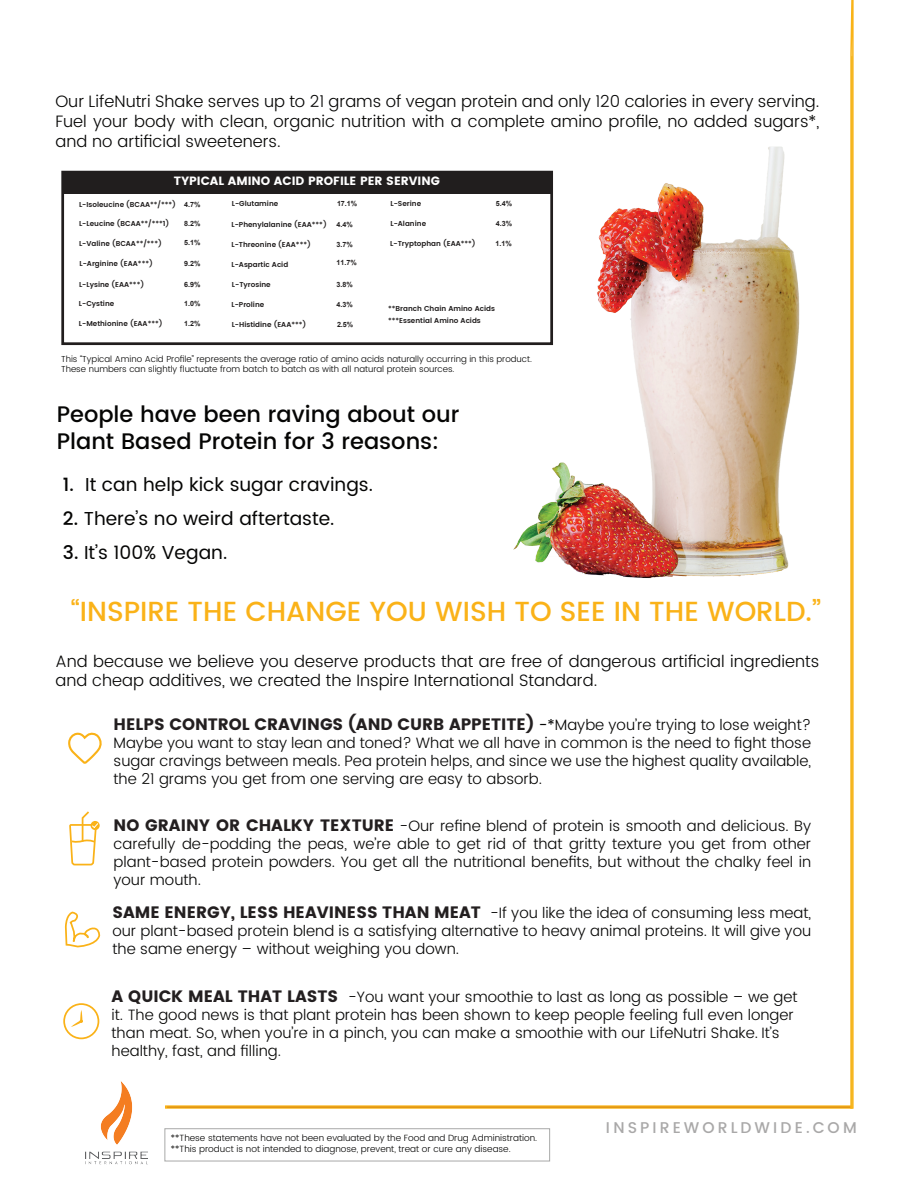
<style>
.page{position:relative;width:918px;height:1188px;background:#fff}
.page>*{position:absolute;margin:0;border:0;box-sizing:border-box;transform-origin:0 0}
.t1{font:500 27.6px "Poppins";color:#fab218}
.t2{font:500 22.5px/27px "Poppins";color:#050504}
.t3{font:18.75px "Poppins";color:#050504}
.t4{font:300 16.5px/19.8px "Poppins";color:#050504;text-align:justify}
.t5{font:16.5px "Poppins";color:#231f20}
.t6{font:500 15.6px "Poppins";letter-spacing:.2em;color:#a9a8a8}
.t7{font:300 15px/18px "Poppins";color:#050504;text-align:justify}
.t8{font:12px "Poppins";color:#fff}
.t9{font:300 9px/10.8px "Poppins";color:#050504}
.t10{font:300 8.7px/10.5px "Poppins";color:#050504}
.t11{font:600 7.2px/12.8px "Poppins";color:#211e1e}
.t12{font:700 7.2px "Arial";color:#211e1e}
.s1{font-family:"Arial";font-weight:700}
.s2{font-weight:500}
.s3{font-size:15px;color:#050504}
.s4{font-weight:300;font-size:15px;color:#050504}
.s5{font-weight:400;font-size:16.5px;color:#231f20}
.s6{color:#fff}
</style>
<div class="page">
<div style="left:165px;top:1105px;width:688px;height:4px;border:2px solid #f9b317"></div>
<svg style="left:850px;top:0;width:4px;height:1109px;background:#f7c245"></svg>
<div style="left:165px;top:1128px;width:385px;height:33px;border:1px solid #a8a9a8"></div>
<img style="left:85px;top:1081px;width:93px;height:84px">
<div style="left:63px;top:171px;width:488px;height:23px;background:#211e1e"></div>
<svg style="left:64px;top:912px;width:37px;height:36px"></svg>
<div style="left:63px;top:1003px;width:36px;height:36px;border:2px solid #fab218;border-radius:50%"></div>
<svg style="left:71px;top:1010px;width:12px;height:17px"></svg>
<svg style="left:68px;top:732px;width:34px;height:134px"></svg>
<img style="left:303px;top:69px;width:551px;height:549px">
<p class="t4" style="left:55px;top:92px;width:765px">Our LifeNutri Shake serves up to 21 grams of vegan protein and only 120 calories in every serving.<br>Fuel your body with clean, organic nutrition with a complete amino profile, no added sugars*, and no artificial sweeteners.</p>
<p class="t8" style="left:174px;top:173px;width:268px">TYPICAL AMINO ACID PROFILE PER SERVING</p>
<p class="t11" style="left:79px;top:198px;width:123px">L-Isoleucine (BCAA**/***) <span class="s1">4.7%</span></p>
<p class="t11" style="left:79px;top:218px;width:92px">L-Leucine (BCAA**/***1)</p>
<p class="t11" style="left:79px;top:237px;width:84px">L-Valine (BCAA**/***)</p>
<p class="t11" style="left:80px;top:258px;width:75px">L-Arginine (EAA***)</p>
<p class="t11" style="left:79px;top:278px;width:67px">L-Lysine (EAA***)</p>
<p class="t11" style="left:79px;top:297px;width:37px">L-Cystine</p>
<p class="t12" style="left:184px;top:219px;width:18px">8.2%</p>
<p class="t12" style="left:184px;top:237px;width:18px">5.1%</p>
<p class="t12" style="left:184px;top:259px;width:18px">9.2%</p>
<p class="t12" style="left:184px;top:279px;width:18px">6.9%</p>
<p class="t12" style="left:184px;top:299px;width:18px">1.0%</p>
<p class="t11" style="left:79px;top:317px;width:85px">L-Methionine (EAA***)</p>
<p class="t12" style="left:184px;top:319px;width:18px">1.2%</p>
<p class="t11" style="left:232px;top:197px;width:48px">L-Glutamine</p>
<p class="t12" style="left:337px;top:199px;width:22px">17.1%</p>
<p class="t11" style="left:231px;top:219px;width:97px">L-Phenylalanine (EAA***)</p>
<p class="t12" style="left:337px;top:220px;width:18px">4.4%</p>
<p class="t11" style="left:231px;top:239px;width:81px">L-Threonine (EAA***)</p>
<p class="t11" style="left:231px;top:258px;width:58px">L-Aspartic Acid</p>
<p class="t11" style="left:232px;top:278px;width:40px">L-Tyrosine</p>
<p class="t11" style="left:231px;top:299px;width:34px">L-Proline</p>
<p class="t12" style="left:337px;top:240px;width:18px">3.7%</p>
<p class="t12" style="left:337px;top:258px;width:22px">11.7%</p>
<p class="t12" style="left:337px;top:280px;width:18px">3.8%</p>
<p class="t12" style="left:337px;top:300px;width:18px">4.3%</p>
<p class="t11" style="left:232px;top:318px;width:76px">L-Histidine (EAA***)</p>
<p class="t12" style="left:337px;top:319px;width:18px">2.5%</p>
<p class="t11" style="left:390px;top:197px;width:32px">L-Serine</p>
<p class="t12" style="left:496px;top:199px;width:18px">5.4%</p>
<p class="t11" style="left:390px;top:217px;width:37px">L-Alanine</p>
<p class="t12" style="left:496px;top:219px;width:18px">4.3%</p>
<p class="t11" style="left:390px;top:237px;width:87px">L-Tryptophan (EAA***)</p>
<p class="t12" style="left:495px;top:238px;width:18px">1.1%</p>
<p class="t11" style="left:388px;top:302px;width:108px">**Branch Chain Amino Acids ***Essential Amino Acids</p>
<p class="t10" style="left:61px;top:354px;width:472px">This “Typical Amino Acid Profile” represents the average ratio of amino acids naturally occurring in this product.<br>These numbers can slightly fluctuate from batch to batch as with all natural protein sources.</p>
<h2 class="t2" style="left:57px;top:401px;width:404px">People have been raving about our<br>Plant Based Protein for 3 reasons:</h2>
<p class="t3" style="left:63px;top:471px;width:312px"><span class="s2">1.</span> It can help kick sugar cravings.</p>
<p class="t3" style="left:63px;top:505px;width:273px"><span class="s2">2.</span> There’s no weird aftertaste.</p>
<p class="t3" style="left:63px;top:539px;width:166px"><span class="s2">3.</span> It’s 100% Vegan.</p>
<h1 class="t1" style="left:71px;top:591px;width:752px">“INSPIRE THE CHANGE YOU WISH TO SEE IN THE WORLD.”</h1>
<p class="t4" style="left:55px;top:652px;width:765px">And because we believe you deserve products that are free of dangerous artificial ingredients and cheap additives, we created the Inspire International Standard.</p>
<p class="t5" style="left:114px;top:715px;width:699px">HELPS CONTROL CRAVINGS (AND CURB APPETITE) <span class="s3">-*</span><span class="s4">Maybe you’re trying to lose weight?</span></p>
<p class="t7" style="left:114px;top:735px;width:699px">Maybe you want to stay lean and toned? What we all have in common is the need to fight those sugar cravings between meals. Pea protein helps, and since we use the highest quality available, the 21 grams you get from one serving are easy to absorb.</p>
<p class="t7" style="left:114px;top:817px;width:699px"><span class="s5">NO GRAINY OR CHALKY TEXTURE</span> -Our refine blend of protein is smooth and delicious. By carefully de-podding the peas, we’re able to get rid of that gritty texture you get from other plant-based protein powders. You get all the nutritional benefits, but without the chalky feel in your mouth.</p>
<p class="t7" style="left:112px;top:904px;width:700px"><span class="s5">SAME ENERGY, LESS HEAVINESS THAN MEAT</span> -If you like the idea of consuming less meat, our plant-based protein blend is a satisfying alternative to heavy animal proteins. It will give you the same energy – without weighing you down.</p>
<p class="t7" style="left:112px;top:988px;width:688px;text-align:left"><span class="s5">A QUICK MEAL THAT LASTS</span> -You want your smoothie to last as long as possible – we get it. The good news is that plant protein has been shown to keep people feeling full even longer than meat. So, when you’re in a pinch, you can make a smoothie with our LifeNutri Shake.<span class="s6">I</span>It’s healthy, fast, and filling.</p>
<p class="t9" style="left:171px;top:1133px;width:368px">**These statements have not been evaluated by the Food and Drug Administration. **This product is not intended to diagnose, prevent, treat or cure any disease.</p>
<p class="t6" style="left:606px;top:1116px;width:252px">INSPIREWORLDWIDE.COM</p>
</div>
